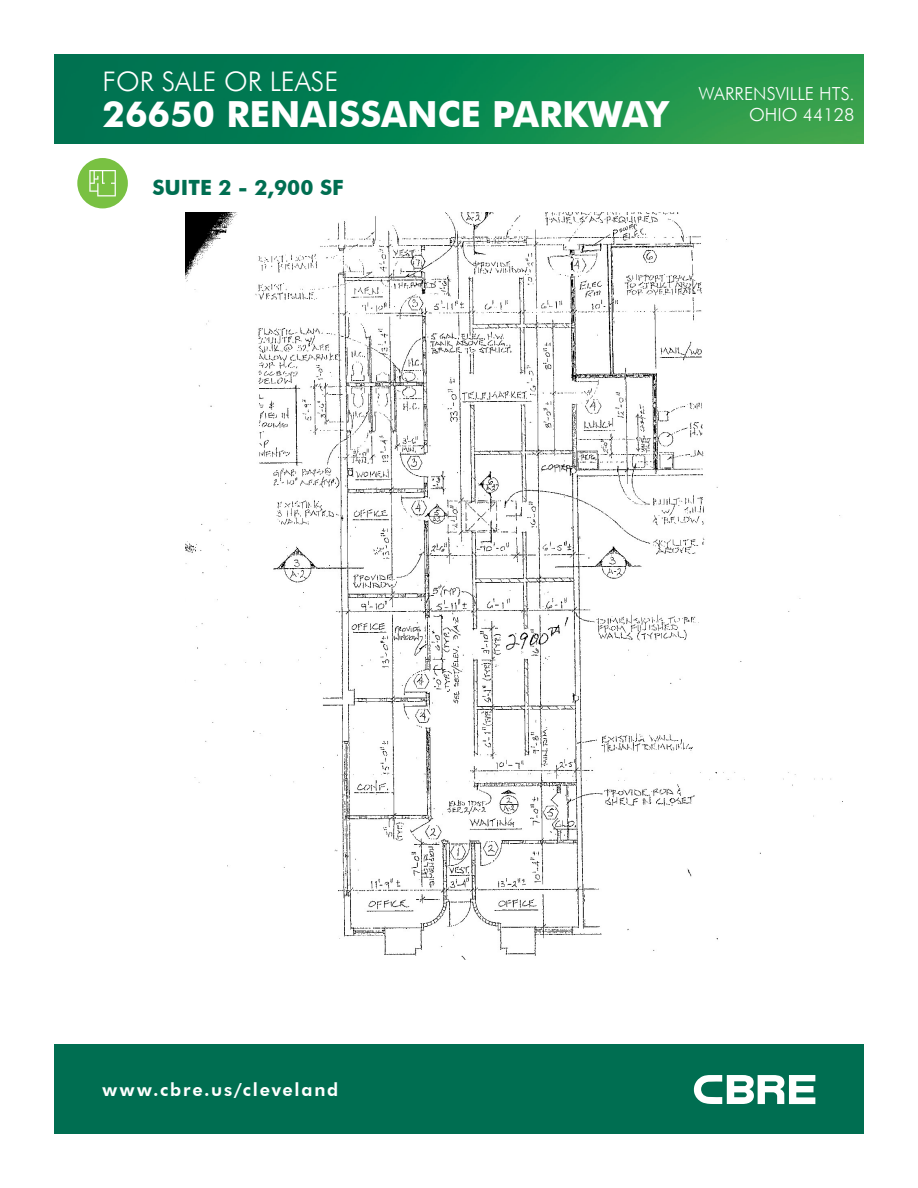
<style>
.page{position:relative;width:918px;height:1188px;background:#fff}
.page>*{position:absolute;margin:0;border:0;box-sizing:border-box;transform-origin:0 0}
.t1{font:700 36px "Futura BT";color:#fff}
.t2{font:300 27px "Futura BT";color:#fff}
.Broker_Name{font:700 21px "Futura BT";color:#006e51}
.t3{font:300 18px "Futura BT";color:#fff}
.t4{font:800 18px "Futura BT";letter-spacing:.1em;color:#fff}
</style>
<div class="page">
<img style="left:54px;top:54px;width:810px;height:90px">
<div style="left:54px;top:1044px;width:810px;height:90px;background:#006e51"></div>
<svg style="left:694px;top:1075px;width:121px;height:29px"></svg>
<img style="left:186px;top:213px;width:654px;height:746px">
<div style="left:77px;top:158px;width:51px;height:50px;background:#79c142;border-radius:50%"></div>
<svg style="left:89px;top:170px;width:27px;height:26px"></svg>
<p class="t2" style="left:103px;top:65px;width:237px">FOR SALE OR LEASE</p>
<p class="t1" style="left:103px;top:92px;width:567px">26650 RENAISSANCE PARKWAY</p>
<p class="Broker_Name" style="left:152px;top:175px;width:193px">SUITE 2 - 2,900 SF</p>
<p class="t3" style="left:698px;top:82px;width:158px">WARRENSVILLE HTS.</p>
<p class="t3" style="left:749px;top:103px;width:107px">OHIO 44128</p>
<p class="t4" style="left:103px;top:1079px;width:237px">www.cbre.us/cleveland</p>
</div>
